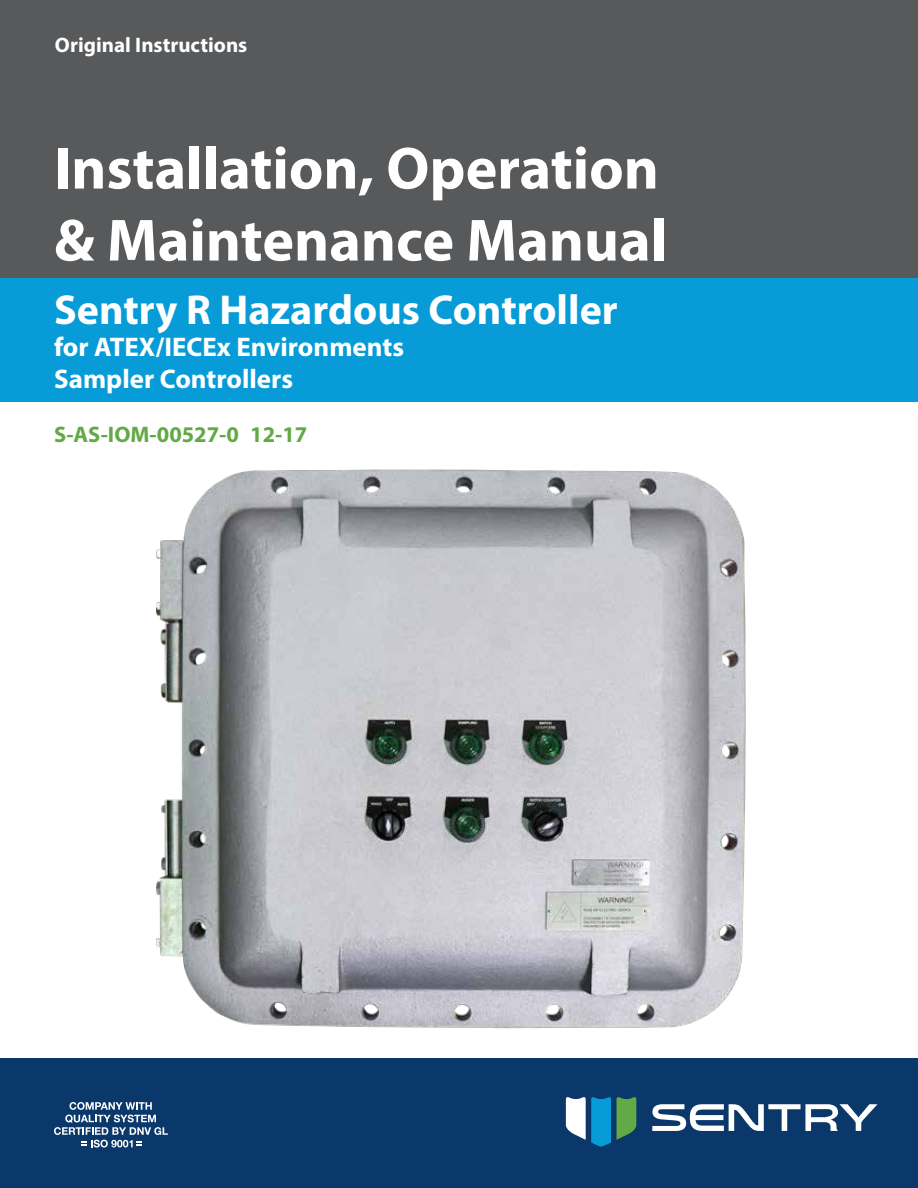
<style>
.page{position:relative;width:918px;height:1188px;background:#fff}
.page>*{position:absolute;margin:0;border:0;box-sizing:border-box;transform-origin:0 0}
.t1{font:700 60px/72px "Myriad Pro";color:#fff}
.t2{font:700 42px "Myriad Pro";color:#fff}
.t3{font:700 27px/32.4px "Myriad Pro";color:#fff}
.t4{font:700 22.5px "Myriad Pro";color:#63a945}
.t5{font:700 21px "Myriad Pro";color:#fff}
</style>
<div class="page">
<div style="left:0;top:1058px;width:918px;height:130px;background:#0b386a"></div>
<div style="left:0;top:0;width:918px;height:281px;background:#58595b"></div>
<svg style="left:617px;top:1097px;width:19px;height:43px"></svg>
<svg style="left:566px;top:1097px;width:45px;height:50px"></svg>
<svg style="left:652px;top:1104px;width:225px;height:27px"></svg>
<svg style="left:54px;top:1102px;width:114px;height:46px"></svg>
<div style="left:0;top:278px;width:918px;height:67px;background:#079bd7"></div>
<div style="left:0;top:322px;width:918px;height:48px;background:#079bd7"></div>
<div style="left:0;top:354px;width:918px;height:48px;background:#079bd7"></div>
<img style="left:157px;top:469px;width:589px;height:560px">
<p class="t5" style="left:55px;top:31px;width:194px">Original Instructions</p>
<h1 class="t1" style="left:54px;top:130px;width:615px">Installation, Operation &amp; Maintenance Manual</h1>
<h2 class="t2" style="left:54px;top:282px;width:565px">Sentry R Hazardous Controller</h2>
<p class="t3" style="left:54px;top:330px;width:352px">for ATEX/IECEx Environments<br>Sampler Controllers</p>
<p class="t4" style="left:54px;top:420px;width:255px">S-AS-IOM-00527-0 12-17</p>
</div>
